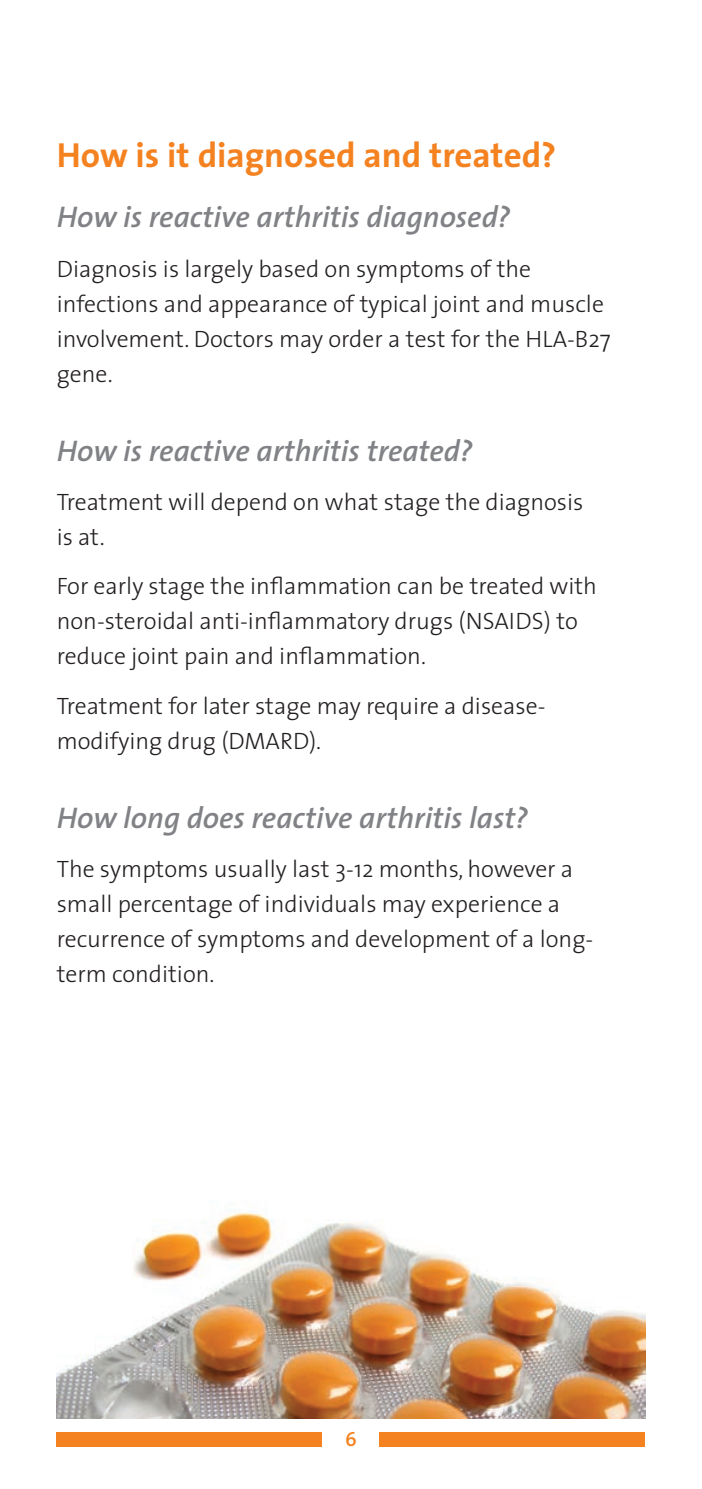
<style>
.page{position:relative;width:702px;height:1489px;background:#fff}
.page>*{position:absolute;margin:0;border:0;box-sizing:border-box;transform-origin:0 0}
.Head_2{font:700 35px "The Sans";color:#f58220}
.body_copy{font:italic 600 30px "The Sans";color:#808285}
.body_copy-2{font:300 23.75px/35px "The Sans";color:#231f20}
.t1{font:600 20px "The Sans";color:#f58220}
</style>
<div class="page">
<div style="left:57px;top:1431px;width:588px;height:15px;background:#f58220"></div>
<div style="left:322px;top:1430px;width:57px;height:28px;background:#fff"></div>
<img style="left:57px;top:1210px;width:588px;height:208px">
<hr style="left:701px;top:142px;width:1px;height:579px;background:#fef0e2">
<p class="Head_2" style="left:57px;top:126px;width:501px">How is it diagnosed and treated?</p>
<p class="body_copy" style="left:57px;top:192px;width:455px">How is reactive arthritis diagnosed?</p>
<p class="body_copy-2" style="left:57px;top:250px;width:555px">Diagnosis is largely based on symptoms of the infections and appearance of typical joint and muscle involvement. Doctors may order a test for the HLA-B27 gene.</p>
<p class="body_copy" style="left:57px;top:426px;width:417px">How is reactive arthritis treated?</p>
<p class="body_copy-2" style="left:57px;top:484px;width:528px">Treatment will depend on what stage the diagnosis is at.</p>
<p class="body_copy-2" style="left:57px;top:568px;width:541px">For early stage the inflammation can be treated with non-steroidal anti-inflammatory drugs (NSAIDS) to reduce joint pain and inflammation.</p>
<p class="body_copy-2" style="left:57px;top:687px;width:490px">Treatment for later stage may require a disease&shy;modifying drug (DMARD).</p>
<p class="body_copy" style="left:57px;top:792px;width:473px">How long does reactive arthritis last?</p>
<p class="body_copy-2" style="left:57px;top:851px;width:538px">The symptoms usually last 3-12 months, however a small percentage of individuals may experience a recurrence of symptoms and development of a long&shy;term condition.</p>
<p class="t1" style="left:345px;top:1422px;width:13px">6</p>
</div>
